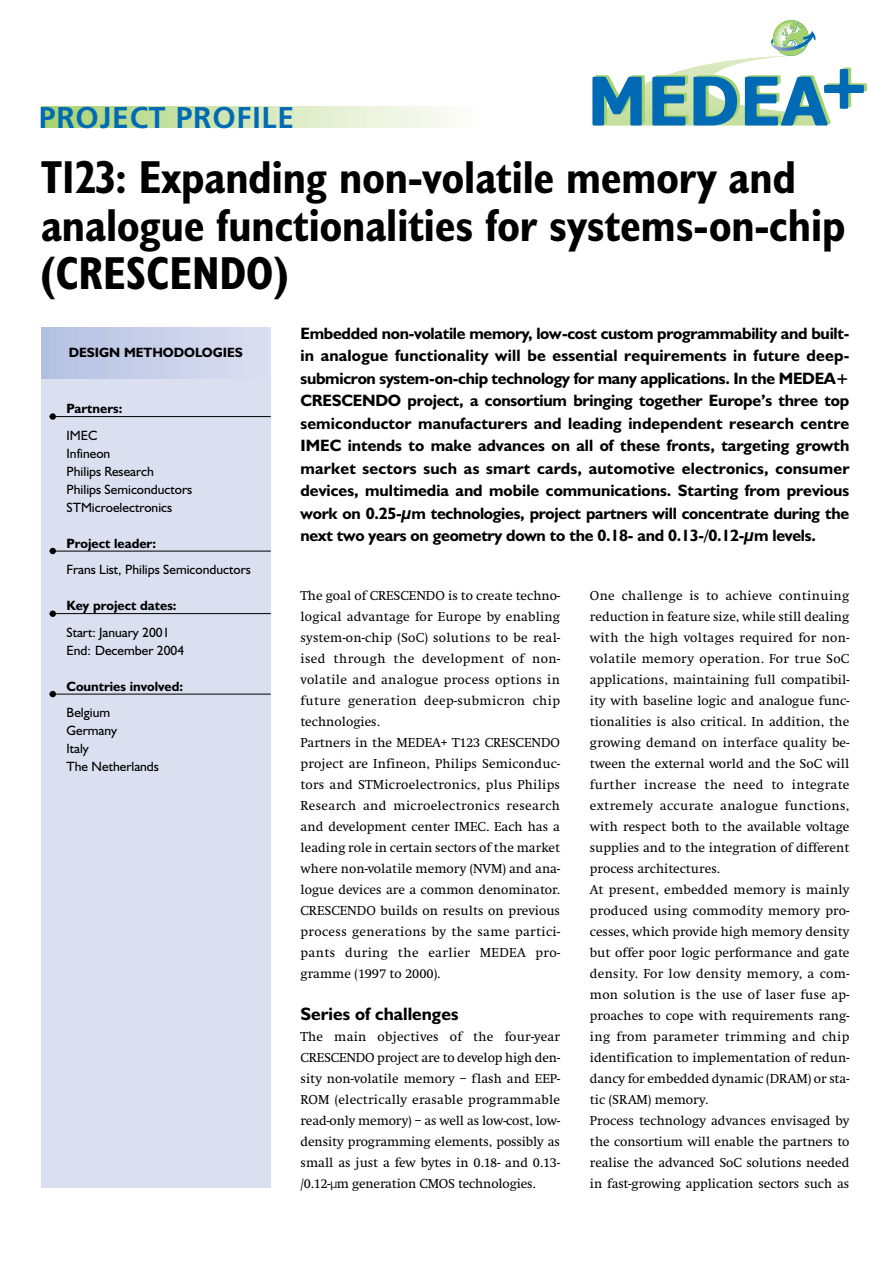
<style>
.page{position:relative;width:893px;height:1263px;background:#fff}
.page>*{position:absolute;margin:0;border:0;box-sizing:border-box;transform-origin:0 0}
.t1{font:700 condensed 46.5px/48px "Humanist 521 BT";color:#000}
.t2{font:700 30px "Frutiger";letter-spacing:.03em;color:#006bb4}
.t3{font:700 18px "Humanist 521 BT";color:#000}
.t4{font:700 16.5px/22.5px "Humanist 521 BT";letter-spacing:-.015em;color:#000;text-align:justify}
.t5{font:13.5px/21px "Swift EF";color:#000}
.t6{font:13.5px/18px "Humanist 521 BT";color:#000}
.t7{font:700 13.5px "Humanist 521 BT";color:#000}
</style>
<div class="page">
<div style="left:41px;top:327px;width:230px;height:861px;background:#dbe0f0"></div>
<hr style="left:50px;top:416px;width:221px;height:1px;background:#000">
<hr style="left:50px;top:551px;width:221px;height:1px;background:#000">
<hr style="left:50px;top:613px;width:221px;height:1px;background:#000">
<hr style="left:50px;top:694px;width:221px;height:1px;background:#000">
<div style="left:50px;top:413px;width:6px;height:7px;background:#000;border-radius:50%"></div>
<svg style="left:50px;top:548px;width:6px;height:6px"></svg>
<svg style="left:50px;top:611px;width:6px;height:6px"></svg>
<svg style="left:50px;top:691px;width:6px;height:6px"></svg>
<hr style="left:41px;top:327px;width:2px;height:51px;background:#b4c0e0">
<hr style="left:45px;top:327px;width:2px;height:51px;background:#b4c0e0">
<hr style="left:49px;top:327px;width:2px;height:51px;background:#b6c1e0">
<hr style="left:54px;top:327px;width:2px;height:51px;background:#b6c2e2">
<hr style="left:58px;top:327px;width:2px;height:51px;background:#b6c2e2">
<hr style="left:62px;top:327px;width:2px;height:51px;background:#b8c3e3">
<hr style="left:66px;top:327px;width:3px;height:51px;background:#b9c3e3">
<hr style="left:71px;top:327px;width:2px;height:51px;background:#bac4e3">
<hr style="left:75px;top:327px;width:2px;height:51px;background:#bac4e3">
<hr style="left:79px;top:327px;width:3px;height:51px;background:#bbc5e4">
<hr style="left:84px;top:327px;width:2px;height:51px;background:#bcc5e4">
<hr style="left:88px;top:327px;width:2px;height:51px;background:#bdc6e4">
<hr style="left:92px;top:327px;width:2px;height:51px;background:#bdc7e4">
<hr style="left:97px;top:327px;width:2px;height:51px;background:#bec7e5">
<hr style="left:101px;top:327px;width:2px;height:51px;background:#bec8e5">
<hr style="left:105px;top:327px;width:2px;height:51px;background:#bec8e5">
<hr style="left:110px;top:327px;width:2px;height:51px;background:#c0cae6">
<hr style="left:114px;top:327px;width:2px;height:51px;background:#c1cae6">
<hr style="left:118px;top:327px;width:2px;height:51px;background:#c2cbe7">
<hr style="left:122px;top:327px;width:3px;height:51px;background:#c3cbe7">
<hr style="left:127px;top:327px;width:2px;height:51px;background:#c3cce7">
<hr style="left:131px;top:327px;width:2px;height:51px;background:#c4cce7">
<hr style="left:135px;top:327px;width:3px;height:51px;background:#c5cde8">
<hr style="left:140px;top:327px;width:2px;height:51px;background:#c6cde8">
<hr style="left:144px;top:327px;width:2px;height:51px;background:#c6cee8">
<hr style="left:148px;top:327px;width:2px;height:51px;background:#c7cfe9">
<hr style="left:153px;top:327px;width:2px;height:51px;background:#c8cfe9">
<hr style="left:157px;top:327px;width:2px;height:51px;background:#c8d0e9">
<hr style="left:161px;top:327px;width:2px;height:51px;background:#c8d0e9">
<hr style="left:165px;top:327px;width:3px;height:51px;background:#cad1ea">
<hr style="left:170px;top:327px;width:2px;height:51px;background:#cbd2ea">
<hr style="left:174px;top:327px;width:2px;height:51px;background:#ccd2ea">
<hr style="left:178px;top:327px;width:3px;height:51px;background:#ccd3ea">
<hr style="left:183px;top:327px;width:2px;height:51px;background:#cdd4eb">
<hr style="left:187px;top:327px;width:2px;height:51px;background:#ced4eb">
<hr style="left:191px;top:327px;width:3px;height:51px;background:#ced5ec">
<hr style="left:196px;top:327px;width:2px;height:51px;background:#cfd6ec">
<hr style="left:200px;top:327px;width:2px;height:51px;background:#d0d6ec">
<hr style="left:204px;top:327px;width:2px;height:51px;background:#d1d7ed">
<hr style="left:209px;top:327px;width:2px;height:51px;background:#d1d7ed">
<hr style="left:213px;top:327px;width:2px;height:51px;background:#d2d7ed">
<hr style="left:217px;top:327px;width:2px;height:51px;background:#d3d7ed">
<hr style="left:221px;top:327px;width:3px;height:51px;background:#d3d8ee">
<hr style="left:226px;top:327px;width:2px;height:51px;background:#d4d8ee">
<hr style="left:230px;top:327px;width:2px;height:51px;background:#d5daee">
<hr style="left:234px;top:327px;width:3px;height:51px;background:#d5dbee">
<hr style="left:239px;top:327px;width:2px;height:51px;background:#d6dbee">
<hr style="left:243px;top:327px;width:2px;height:51px;background:#d7dcee">
<hr style="left:247px;top:327px;width:3px;height:51px;background:#d7dcee">
<hr style="left:252px;top:327px;width:2px;height:51px;background:#d7ddef">
<svg style="left:41px;top:106px;width:411px;height:22px;background:#d3e7b6"></svg>
<svg style="left:592px;top:20px;width:274px;height:106px"></svg>
<img style="left:770px;top:31px;width:46px;height:21px">
<h2 class="t2" style="left:39px;top:105px;width:257px">PROJECT PROFILE</h2>
<h1 class="t1" style="left:41px;top:158px;width:805px">T123: Expanding non-volatile memory and analogue functionalities for systems-on-chip (CRESCENDO)</h1>
<p class="t7" style="left:69px;top:347px;width:176px">DESIGN METHODOLOGIES</p>
<p class="t7" style="left:67px;top:404px;width:57px">Partners:</p>
<p class="t6" style="left:67px;top:427px;width:127px">IMEC<br>Infineon<br>Philips Research<br>Philips Semiconductors<br>STMicroelectronics</p>
<p class="t7" style="left:67px;top:538px;width:91px">Project leader:</p>
<p class="t6" style="left:67px;top:562px;width:186px">Frans List, Philips Semiconductors</p>
<p class="t7" style="left:67px;top:601px;width:112px">Key project dates:</p>
<p class="t6" style="left:67px;top:624px;width:119px">Start: January 2001<br>End: December 2004</p>
<p class="t7" style="left:67px;top:681px;width:118px">Countries involved:</p>
<p class="t6" style="left:67px;top:705px;width:94px">Belgium<br>Germany<br>Italy<br>The Netherlands</p>
<p class="t4" style="left:300px;top:323px;width:550px">Embedded non-volatile memory, low-cost custom programmability and built&shy;in analogue functionality will be essential requirements in future deep&shy;submicron system-on-chip technology for many applications. In the MEDEA+ CRESCENDO project, a consortium bringing together Europe’s three top semiconductor manufacturers and leading independent research centre IMEC intends to make advances on all of these fronts, targeting growth market sectors such as smart cards, automotive electronics, consumer devices, multimedia and mobile communications. Starting from previous work on 0.25-µm technologies, project partners will concentrate during the next two years on geometry down to the 0.18- and 0.13-/0.12-µm levels.</p>
<p class="t5" style="left:300px;top:586px;width:261px">The goal of CRESCENDO is to create techno&shy;logical advantage for Europe by enabling system-on-chip (SoC) solutions to be real&shy;ised through the development of non&shy;volatile and analogue process options in future generation deep-submicron chip technologies.<br>Partners in the MEDEA+ T123 CRESCENDO project are Infineon, Philips Semiconduc&shy;tors and STMicroelectronics, plus Philips Research and microelectronics research and development center IMEC. Each has a leading role in certain sectors of the market where non-volatile memory (NVM) and ana&shy;logue devices are a common denominator.<br>CRESCENDO builds on results on previous process generations by the same partici&shy;pants during the earlier MEDEA pro&shy;gramme (1997 to 2000).</p>
<h3 class="t3" style="left:300px;top:1007px;width:159px">Series of challenges</h3>
<p class="t5" style="left:300px;top:1027px;width:261px;text-align:justify">The main objectives of the four-year CRESCENDO project are to develop high den&shy;sity non-volatile memory – flash and EEP-ROM (electrically erasable programmable read-only memory) – as well as low-cost, low&shy;density programming elements, possibly as small as just a few bytes in 0.18- and 0.13- /0.12-µm generation CMOS technologies.</p>
<p class="t5" style="left:590px;top:586px;width:261px">One challenge is to achieve continuing reduction in feature size, while still dealing with the high voltages required for non&shy;volatile memory operation. For true SoC applications, maintaining full compatibil&shy;ity with baseline logic and analogue func&shy;tionalities is also critical. In addition, the growing demand on interface quality be&shy;tween the external world and the SoC will further increase the need to integrate extremely accurate analogue functions, with respect both to the available voltage supplies and to the integration of different process architectures.<br>At present, embedded memory is mainly produced using commodity memory pro&shy;cesses, which provide high memory density but offer poor logic performance and gate density. For low density memory, a com&shy;mon solution is the use of laser fuse ap&shy;proaches to cope with requirements rang&shy;ing from parameter trimming and chip identification to implementation of redun&shy;dancy for embedded dynamic (DRAM) or sta&shy;tic (SRAM) memory.<br>Process technology advances envisaged by the consortium will enable the partners to realise the advanced SoC solutions needed in fast-growing application sectors such as</p>
</div>
